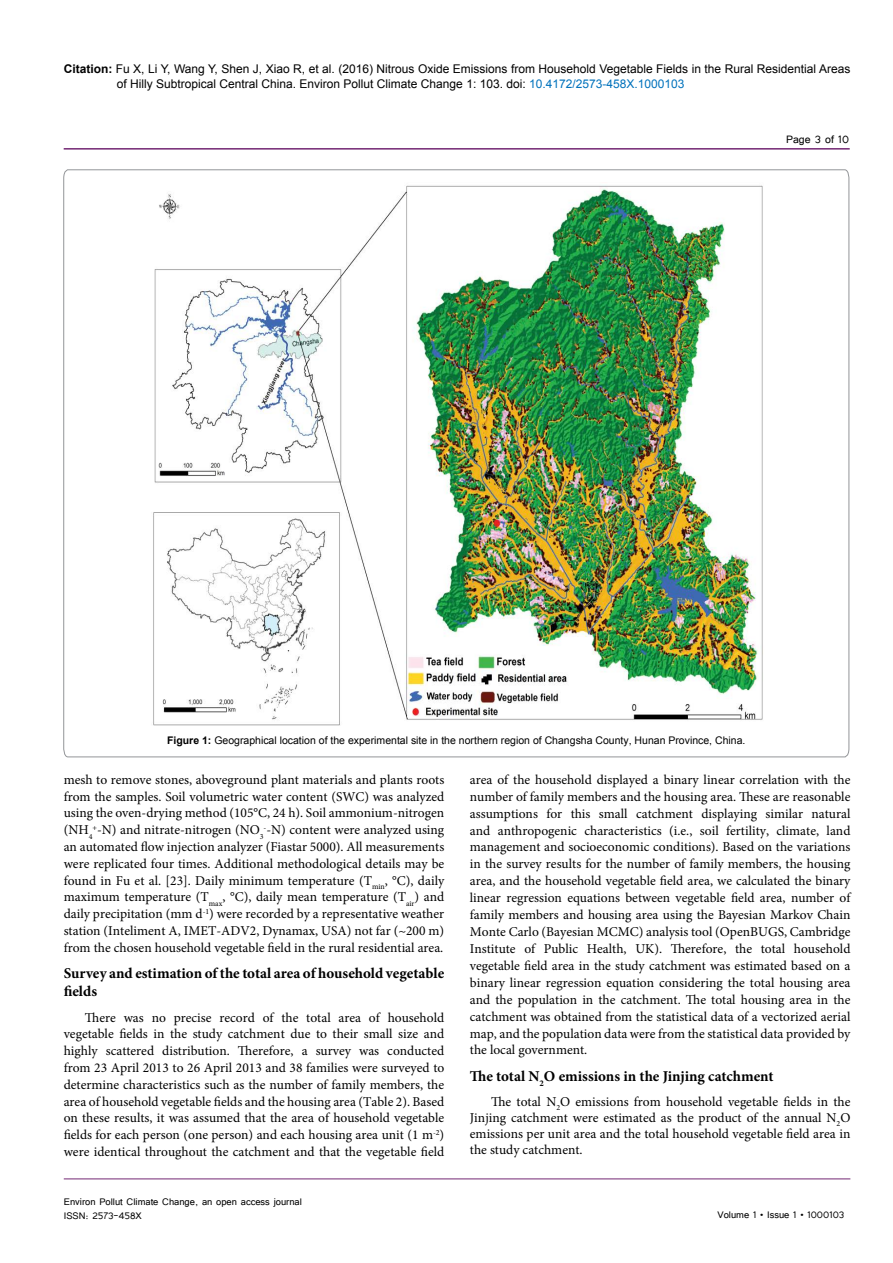
<style>
.page{position:relative;width:893px;height:1263px;background:#fff}
.page>*{position:absolute;margin:0;border:0;box-sizing:border-box;transform-origin:0 0}
.t1{font:700 15px/18px "Minion Pro";color:#000}
.t2{font:13.5px/16.8px "Minion Pro";color:#000;text-align:justify}
.t3{font:13.5px "Tunga";color:#000}
.t4{font:12px/15px "Arial";color:#000}
.t5{font:12px/14.4px "Tunga";color:#000}
.t6{font:10.5px "Arial";color:#000}
.s1{font-weight:700}
.s2{color:#0072bc}
</style>
<div class="page">
<hr style="left:64px;top:148px;width:786px;height:2px;background:#732773">
<hr style="left:64px;top:1179px;width:786px;height:1px;background:#732773">
<svg style="left:64px;top:170px;width:785px;height:587px"></svg>
<img style="left:147px;top:183px;width:618px;height:545px">
<p class="t4" style="left:117px;top:61px;width:735px;text-indent:-53px"><span class="s1">Citation:</span> Fu X, Li Y, Wang Y, Shen J, Xiao R, et al. (2016) Nitrous Oxide Emissions from Household Vegetable Fields in the Rural Residential Areas of Hilly Subtropical Central China. Environ Pollut Climate Change 1: 103. doi: <span class="s2">10.4172/2573-458X.1000103</span></p>
<p class="t3" style="left:786px;top:130px;width:64px">Page 3 of 10</p>
<p class="t6" style="left:167px;top:733px;width:580px"><span class="s1">Figure 1:</span> Geographical location of the experimental site in the northern region of Changsha County, Hunan Province, China.</p>
<p class="t2" style="left:64px;top:771px;width:382px">mesh to remove stones, aboveground plant materials and plants roots from the samples. Soil volumetric water content (SWC) was analyzed using the oven-drying method (105°C, 24 h). Soil ammonium-nitrogen (NH<sub>4</sub><sup>+</sup>-N) and nitrate-nitrogen (NO<sub>3</sub><sup>-</sup>-N) content were analyzed using an automated flow injection analyzer (Fiastar 5000). All measurements were replicated four times. Additional methodological details may be found in Fu et al. [23]. Daily minimum temperature (T<sub>min</sub>, °C), daily maximum temperature (T<sub>max</sub>, °C), daily mean temperature (T<sub>air</sub>) and daily precipitation (mm d<sup>-1</sup>) were recorded by a representative weather station (Inteliment A, IMET-ADV2, Dynamax, USA) not far (~200 m) from the chosen household vegetable field in the rural residential area.</p>
<p class="t1" style="left:64px;top:964px;width:382px">Survey and estimation of the total area of household vegetable fields</p>
<p class="t2" style="left:64px;top:1009px;width:382px;text-indent:21px">There was no precise record of the total area of household vegetable fields in the study catchment due to their small size and highly scattered distribution. Therefore, a survey was conducted from 23 April 2013 to 26 April 2013 and 38 families were surveyed to determine characteristics such as the number of family members, the area of household vegetable fields and the housing area (Table 2). Based on these results, it was assumed that the area of household vegetable fields for each person (one person) and each housing area unit (1 m<sup>-2</sup>) were identical throughout the catchment and that the vegetable field</p>
<p class="t5" style="left:64px;top:1193px;width:240px">Environ Pollut Climate Change, an open access journal<br>ISSN: 2573-458X</p>
<p class="t2" style="left:470px;top:771px;width:382px">area of the household displayed a binary linear correlation with the number of family members and the housing area. These are reasonable assumptions for this small catchment displaying similar natural and anthropogenic characteristics (i.e., soil fertility, climate, land management and socioeconomic conditions). Based on the variations in the survey results for the number of family members, the housing area, and the household vegetable field area, we calculated the binary linear regression equations between vegetable field area, number of family members and housing area using the Bayesian Markov Chain Monte Carlo (Bayesian MCMC) analysis tool (OpenBUGS, Cambridge Institute of Public Health, UK). Therefore, the total household vegetable field area in the study catchment was estimated based on a binary linear regression equation considering the total housing area and the population in the catchment. The total housing area in the catchment was obtained from the statistical data of a vectorized aerial map, and the population data were from the statistical data provided by the local government.</p>
<p class="t1" style="left:470px;top:1067px;width:305px">The total N<sub>2</sub>O emissions in the Jinjing catchment</p>
<p class="t2" style="left:470px;top:1093px;width:382px;line-height:16.2px;text-indent:21px">The total N<sub>2</sub>O emissions from household vegetable fields in the Jinjing catchment were estimated as the product of the annual N<sub>2</sub>O emissions per unit area and the total household vegetable field area in the study catchment.</p>
<p class="t5" style="left:717px;top:1207px;width:128px">Volume 1 • Issue 1 • 1000103</p>
</div>
